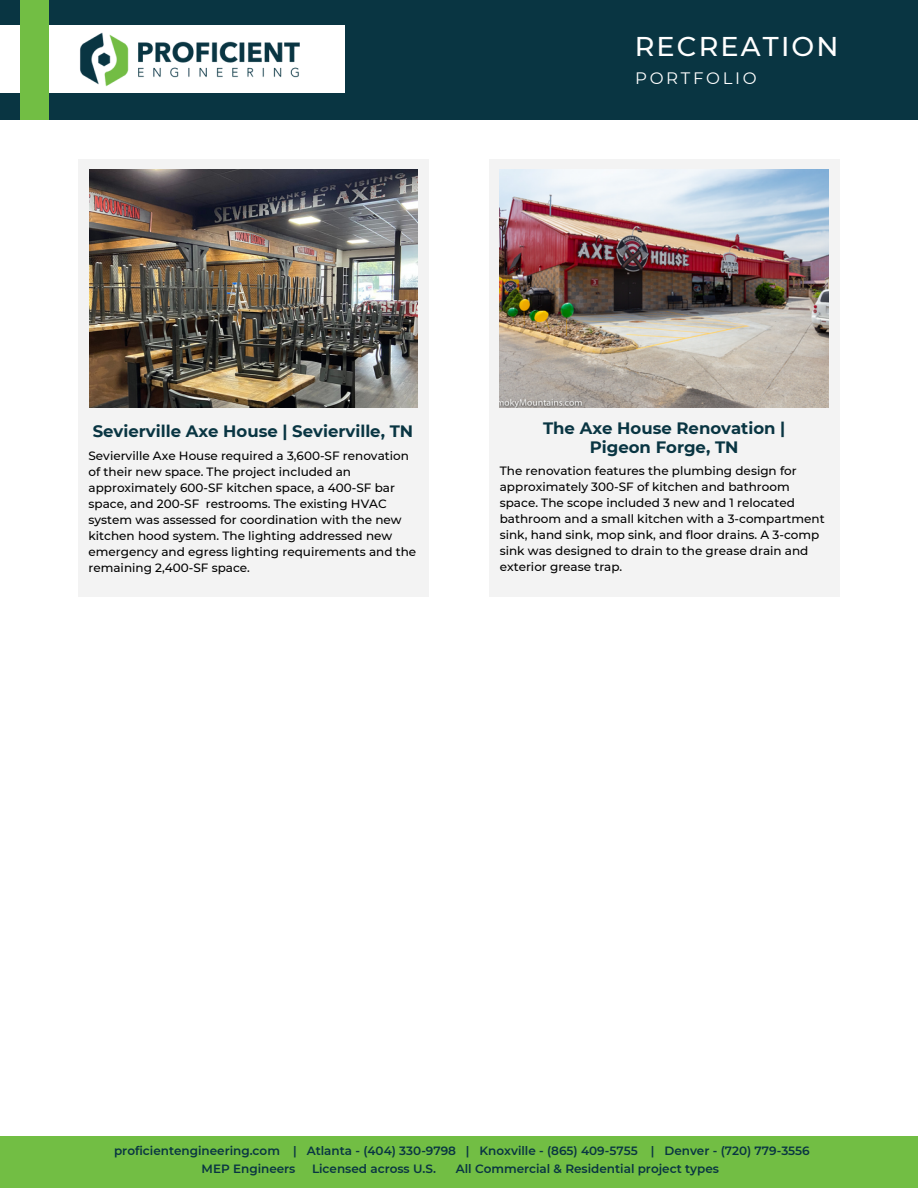
<style>
.page{position:relative;width:918px;height:1188px;background:#fff}
.page>*{position:absolute;margin:0;border:0;box-sizing:border-box;transform-origin:0 0}
.t1{font:500 27.15px "Montserrat";letter-spacing:.08em;color:#fff}
.t2{font:700 16.5px "Montserrat";color:#093542}
.t3{font:16.5px "Montserrat";letter-spacing:.16em;color:#fff}
.t4{font:500 12px/16px "Montserrat";color:#000}
.t5{font:600 12px "Montserrat";color:#093542}
</style>
<div class="page">
<div style="left:0;top:0;width:918px;height:119px;background:#093542"></div>
<div style="left:0;top:25px;width:344px;height:68px;background:#fff"></div>
<img style="left:80px;top:32px;width:220px;height:55px">
<div style="left:20px;top:0;width:28px;height:119px;background:#72be44"></div>
<div style="left:0;top:1136px;width:918px;height:52px;background:#72be44"></div>
<div style="left:78px;top:159px;width:351px;height:438px;background:#eee"></div>
<img style="left:89px;top:170px;width:329px;height:237px">
<div style="left:489px;top:159px;width:351px;height:438px;background:#eee"></div>
<img style="left:500px;top:170px;width:328px;height:237px">
<p class="t1" style="left:635px;top:30px;width:205px">RECREATION</p>
<p class="t3" style="left:635px;top:68px;width:123px">PORTFOLIO</p>
<p class="t2" style="left:93px;top:421px;width:322px">Sevierville Axe House | Sevierville, TN</p>
<p class="t4" style="left:89px;top:447px;width:329px">Sevierville Axe House required a 3,600-SF renovation of their new space. The project included an approximately 600-SF kitchen space, a 400-SF bar space, and 200-SF restrooms. The existing HVAC system was assessed for coordination with the new kitchen hood system. The lighting addressed new emergency and egress lighting requirements and the remaining 2,400-SF space.</p>
<p class="t2" style="left:543px;top:418px;width:244px">The Axe House Renovation |</p>
<p class="t2" style="left:590px;top:437px;width:150px">Pigeon Forge, TN</p>
<p class="t4" style="left:500px;top:463px;width:326px">The renovation features the plumbing design for approximately 300-SF of kitchen and bathroom space. The scope included 3 new and 1 relocated bathroom and a small kitchen with a 3-compartment sink, hand sink, mop sink, and floor drains. A 3-comp sink was designed to drain to the grease drain and exterior grease trap.</p>
<p class="t5" style="left:114px;top:1143px;width:697px">proficientengineering.com | Atlanta - (404) 330-9798 | Knoxville - (865) 409-5755 | Denver - (720) 779-3556</p>
<p class="t5" style="left:202px;top:1162px;width:95px">MEP Engineers</p>
<p class="t5" style="left:312px;top:1162px;width:125px">Licensed across U.S.</p>
<p class="t5" style="left:456px;top:1162px;width:265px">All Commercial &amp; Residential project types</p>
</div>
